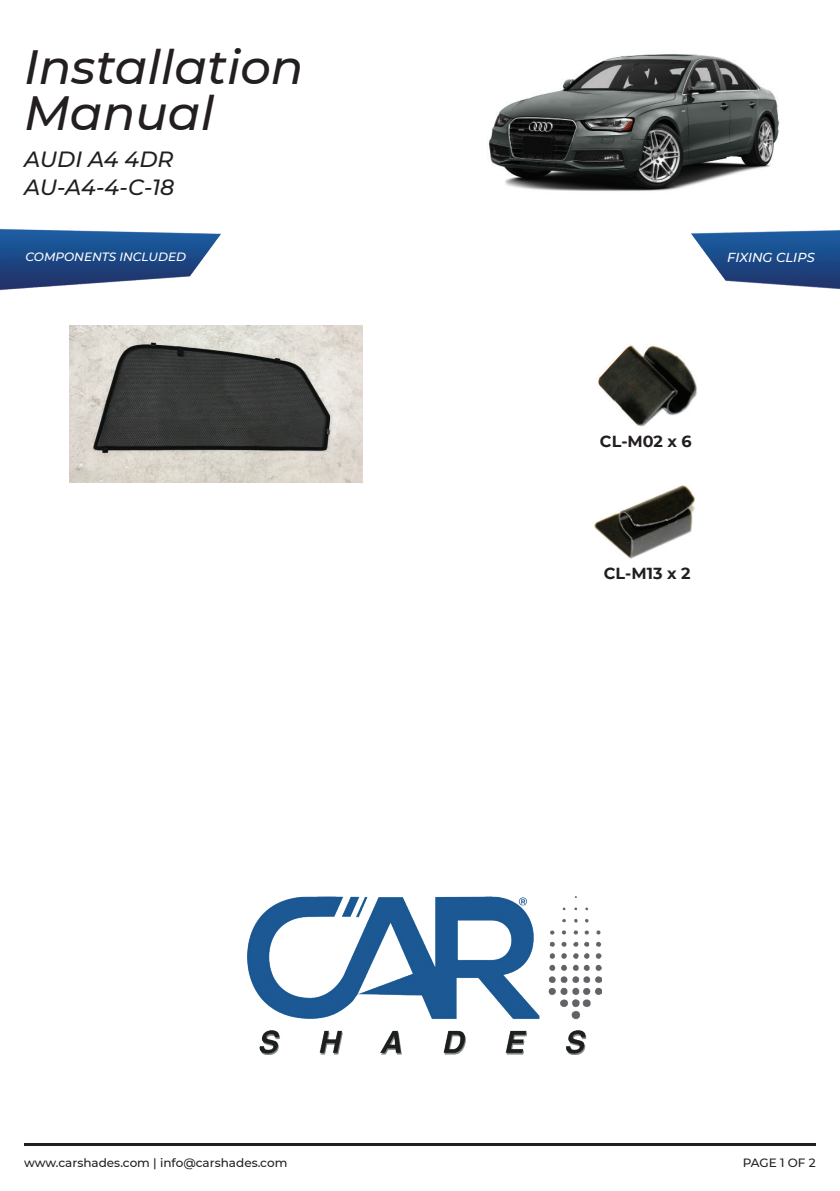
<style>
.page{position:relative;width:840px;height:1191px;background:#fff}
.page>*{position:absolute;margin:0;border:0;box-sizing:border-box;transform-origin:0 0}
.t1{font:italic 500 48px/46px "Montserrat";color:#231f20}
.t2{font:italic 500 22px/28px "Montserrat";color:#231f20}
.t3{font:700 16px "Montserrat";color:#231f20}
.t4{font:italic 500 13px "Montserrat";color:#fff}
.t5{font:500 12px "Montserrat";color:#231f20}
.t6{font:italic 500 12px "Montserrat";color:#fff}
</style>
<div class="page">
<img style="left:488px;top:54px;width:292px;height:137px">
<img style="left:0;top:228px;width:221px;height:63px">
<img style="left:691px;top:230px;width:148px;height:60px">
<img style="left:598px;top:345px;width:99px;height:82px">
<img style="left:594px;top:485px;width:101px;height:74px">
<img style="left:247px;top:896px;width:354px;height:158px">
<img style="left:69px;top:325px;width:293px;height:158px">
<hr style="left:24px;top:1143px;width:791px;height:2px;background:#231f20">
<h1 class="t1" style="left:24px;top:42px;width:281px">Installation<br>Manual</h1>
<h2 class="t2" style="left:24px;top:145px;width:152px">AUDI A4 4DR<br>AU-A4-4-C-18</h2>
<p class="t6" style="left:25px;top:248px;width:162px">COMPONENTS INCLUDED</p>
<p class="t4" style="left:726px;top:248px;width:89px">FIXING CLIPS</p>
<h3 class="t3" style="left:599px;top:429px;width:93px">CL-M02 x 6</h3>
<h3 class="t3" style="left:603px;top:562px;width:88px">CL-M13 x 2</h3>
<p class="t5" style="left:24px;top:1153px;width:265px">www.carshades.com | info@carshades.com</p>
<p class="t5" style="left:742px;top:1153px;width:74px">PAGE 1 OF 2</p>
</div>
